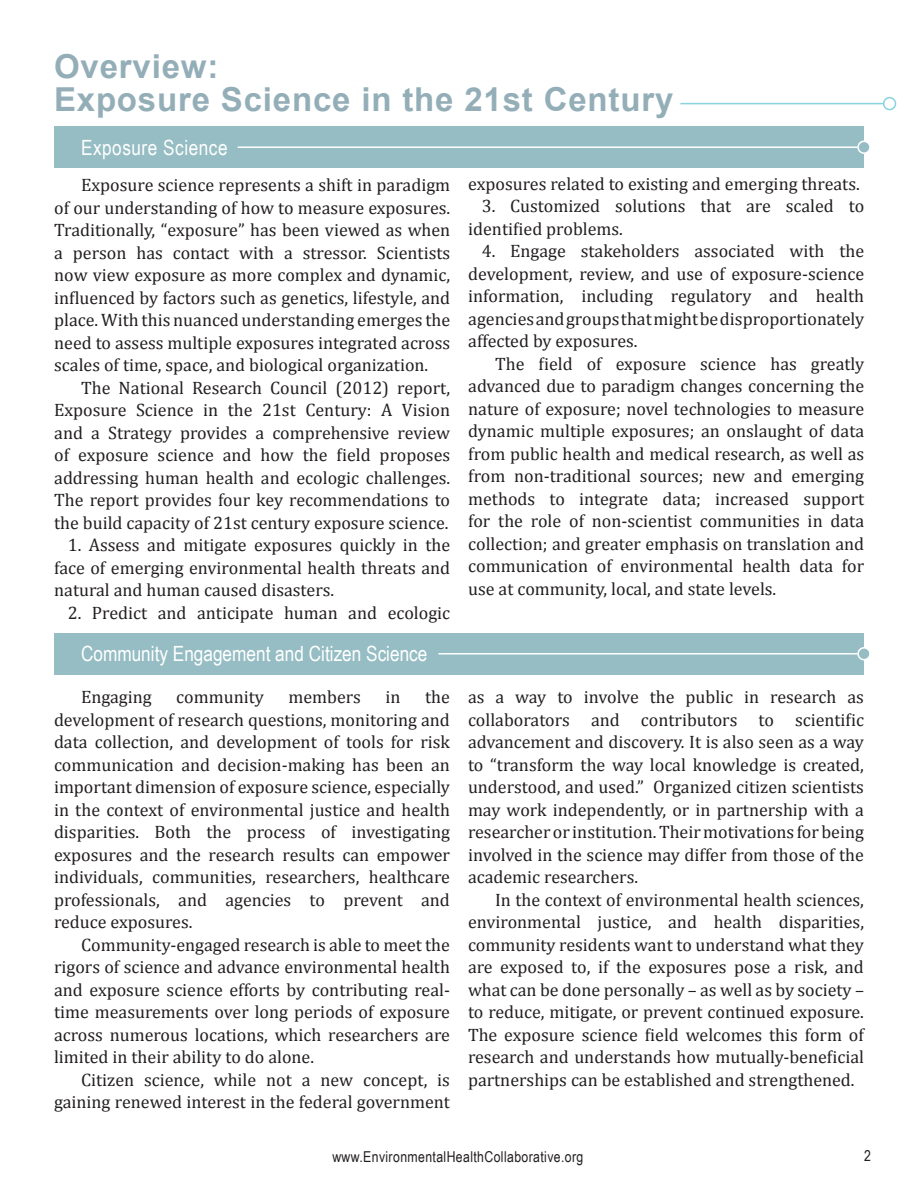
<style>
.page{position:relative;width:918px;height:1188px;background:#fff}
.page>*{position:absolute;margin:0;border:0;box-sizing:border-box;transform-origin:0 0}
.t1{font:700 33px/33px "Arial";letter-spacing:.025em;color:#94aeb8}
.t2{font:21px "Arial Narrow";color:#fff}
.t3{font:21px "Arial Narrow";letter-spacing:.025em;color:#fff}
.t4{font:18px/22.5px "Cambria";color:#231f20;text-align:justify}
.t5{font:15px "Arial Narrow";letter-spacing:.025em;color:#231f20}
</style>
<div class="page">
<hr style="left:680px;top:103px;width:203px;height:1px;background:#88d3de">
<div style="left:883px;top:97px;width:13px;height:13px;border:2px solid #88d3de;border-radius:50%"></div>
<div style="left:54px;top:127px;width:810px;height:41px;background:#95bdc3"></div>
<div style="left:54px;top:633px;width:810px;height:41px;background:#95bdc3"></div>
<hr style="left:438px;top:653px;width:420px;height:2px;background:#fff">
<div style="left:858px;top:648px;width:12px;height:12px;background:#95bdc3;border-radius:50%"></div>
<div style="left:857px;top:647px;width:14px;height:13px;border:2px solid #fff;border-radius:50%"></div>
<hr style="left:238px;top:146px;width:620px;height:2px;background:#fff">
<div style="left:858px;top:141px;width:12px;height:12px;background:#95bdc3;border-radius:50%"></div>
<div style="left:857px;top:141px;width:14px;height:13px;border:2px solid #fff;border-radius:50%"></div>
<h1 class="t1" style="left:54px;top:51px;width:621px">Overview:<br>Exposure Science in the 21st Century</h1>
<p class="t3" style="left:81px;top:132px;width:148px">Exposure Science</p>
<p class="t4" style="left:54px;top:174px;width:398px;text-indent:27px">Exposure science represents a shift in paradigm of our understanding of how to measure exposures.<br>Traditionally, “exposure” has been viewed as when a person has contact with a stressor. Scientists now view exposure as more complex and dynamic, influenced by factors such as genetics, lifestyle, and place. With this nuanced understanding emerges the need to assess multiple exposures integrated across scales of time, space, and biological organization.</p>
<p class="t4" style="left:54px;top:376px;width:398px;text-indent:27px">The National Research Council (2012) report, Exposure Science in the 21st Century: A Vision and a Strategy provides a comprehensive review of exposure science and how the field proposes addressing human health and ecologic challenges.<br>The report provides four key recommendations to the build capacity of 21st century exposure science.</p>
<p class="t4" style="left:54px;top:534px;width:397px;text-indent:14px">1. Assess and mitigate exposures quickly in the face of emerging environmental health threats and natural and human caused disasters.</p>
<p class="t4" style="left:68px;top:601px;width:384px">2. Predict and anticipate human and ecologic</p>
<p class="t4" style="left:468px;top:173px;width:393px">exposures related to existing and emerging threats.</p>
<p class="t4" style="left:468px;top:195px;width:398px;text-indent:14px">3. Customized solutions that are scaled to identified problems.</p>
<p class="t4" style="left:468px;top:240px;width:398px;text-indent:14px">4. Engage stakeholders associated with the development, review, and use of exposure-science information, including regulatory and health agencies and groups that might be disproportionately affected by exposures.</p>
<p class="t4" style="left:468px;top:353px;width:398px;text-indent:27px">The field of exposure science has greatly advanced due to paradigm changes concerning the nature of exposure; novel technologies to measure dynamic multiple exposures; an onslaught of data from public health and medical research, as well as from non-traditional sources; new and emerging methods to integrate data; increased support for the role of non-scientist communities in data collection; and greater emphasis on translation and communication of environmental health data for use at community, local, and state levels.</p>
<p class="t2" style="left:81px;top:639px;width:348px">Community Engagement and Citizen Science</p>
<p class="t4" style="left:54px;top:686px;width:398px;text-indent:371px">the development of research questions, monitoring and data collection, and development of tools for risk communication and decision-making has been an important dimension of exposure science, especially in the context of environmental justice and health disparities. Both the process of investigating exposures and the research results can empower individuals, communities, researchers, healthcare professionals, and agencies to prevent and reduce exposures.</p>
<p class="t4" style="left:54px;top:933px;width:398px;text-indent:27px">Community-engaged research is able to meet the rigors of science and advance environmental health and exposure science efforts by contributing real&shy;time measurements over long periods of exposure across numerous locations, which researchers are limited in their ability to do alone.</p>
<p class="t4" style="left:54px;top:1068px;width:398px;text-align:right">Citizen science, while not a new concept, is gaining renewed interest in the federal government</p>
<p class="t4" style="left:81px;top:686px;width:72px">Engaging</p>
<p class="t4" style="left:176px;top:686px;width:89px">community</p>
<p class="t4" style="left:288px;top:686px;width:74px">members</p>
<p class="t4" style="left:386px;top:686px;width:17px">in</p>
<p class="t4" style="left:468px;top:686px;width:398px">as a way to involve the public in research as collaborators and contributors to scientific advancement and discovery. It is also seen as a way to “transform the way local knowledge is created, understood, and used.” Organized citizen scientists may work independently, or in partnership with a researcher or institution. Their motivations for being involved in the science may differ from those of the academic researchers.</p>
<p class="t4" style="left:468px;top:888px;width:398px;text-indent:27px">In the context of environmental health sciences, environmental justice, and health disparities, community residents want to understand what they are exposed to, if the exposures pose a risk, and what can be done personally – as well as by society – to reduce, mitigate, or prevent continued exposure.<br>The exposure science field welcomes this form of research and understands how mutually-beneficial partnerships can be established and strengthened.</p>
<p class="t5" style="left:332px;top:1146px;width:253px">www.EnvironmentalHealthCollaborative.org</p>
<p class="t5" style="left:864px;top:1145px;width:8px">2</p>
</div>
